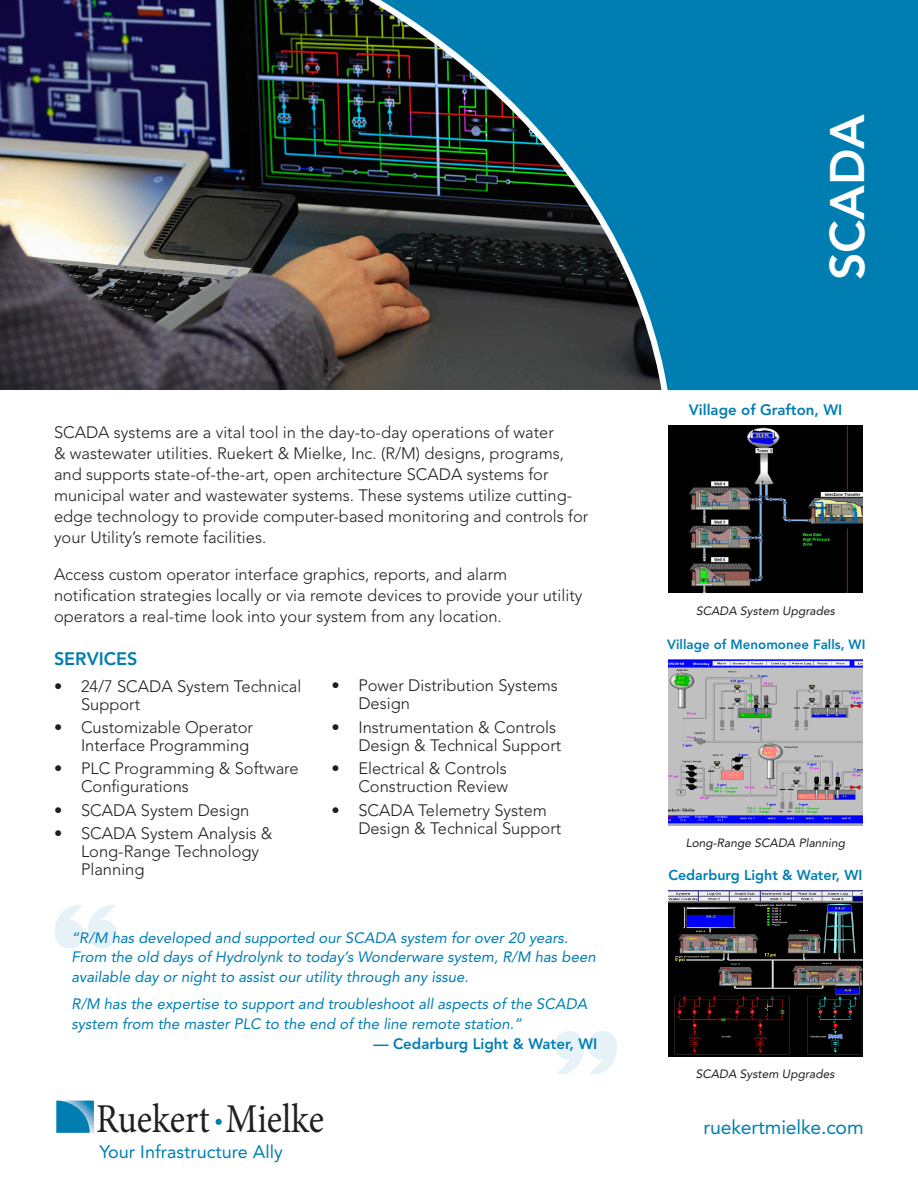
<style>
.page{position:relative;width:918px;height:1188px;background:#fff}
.page>*{position:absolute;margin:0;border:0;box-sizing:border-box;transform-origin:0 0}
.t1{font:800 48px "Avenir LT Std";color:#fff}
.t2{font:40.95px "Minion Pro";letter-spacing:-.005em;color:#231f20;scale:.88 1}
.t3{font:19.5px "Avenir LT Std";letter-spacing:-.01em;color:#007eb2}
.t4{font:18px "Avenir LT Std";color:#007eb2}
.t5{font:800 18px "Avenir LT Std";color:#007eb2}
.Bullets_for_Services{font:300 16.5px/21px "Avenir LT Std";color:#231f20}
.t6{font:300 16.5px/18px "Avenir LT Std";color:#1f1f1f}
.Bullets_for_Services-2{font:italic 15px/19.5px "Avenir LT Std";color:#007eb2}
.t7{font:800 15px "Avenir LT Std";color:#007eb2}
.t8{font:800 14.25px "Avenir LT Std";color:#007eb2}
.t9{font:800 13.35px "Avenir LT Std";color:#007eb2}
.t10{font:italic 12px "Avenir LT Std";color:#231f20}
</style>
<div class="page">
<svg style="left:216px;top:1119px;width:6px;height:6px"></svg>
<svg style="left:56px;top:1101px;width:38px;height:32px"></svg>
<img style="left:0;top:0;width:330px;height:390px">
<svg style="left:330px;top:0;width:588px;height:391px;background:#17627e"></svg>
<svg style="left:555px;top:1031px;width:62px;height:44px"></svg>
<svg style="left:55px;top:905px;width:62px;height:44px"></svg>
<img style="left:669px;top:659px;width:193px;height:167px">
<img style="left:668px;top:890px;width:194px;height:167px">
<img style="left:669px;top:426px;width:193px;height:166px">
<p class="Bullets_for_Services" style="left:54px;top:422px;width:536px">SCADA systems are a vital tool in the day-to-day operations of water<br>&amp; wastewater utilities. Ruekert &amp; Mielke, Inc. (R/M) designs, programs, and supports state-of-the-art, open architecture SCADA systems for municipal water and wastewater systems. These systems utilize cutting&shy;edge technology to provide computer-based monitoring and controls for your Utility’s remote facilities.</p>
<p class="Bullets_for_Services" style="left:54px;top:564px;width:530px">Access custom operator interface graphics, reports, and alarm notification strategies locally or via remote devices to provide your utility operators a real-time look into your system from any location.</p>
<p class="t5" style="left:54px;top:648px;width:85px">SERVICES</p>
<p class="t6" style="left:81px;top:677px;width:222px;text-indent:-27px">• 24/7 SCADA System Technical<br>Support</p>
<p class="t6" style="left:54px;top:718px;width:201px;text-align:right">• Customizable Operator<br>Interface Programming</p>
<p class="t6" style="left:81px;top:760px;width:219px;text-indent:-27px">• PLC Programming &amp; Software<br>Configurations</p>
<p class="t6" style="left:54px;top:801px;width:197px">• SCADA System Design</p>
<p class="t6" style="left:81px;top:825px;width:193px;text-indent:-27px">• SCADA System Analysis &amp;<br>Long-Range Technology<br>Planning</p>
<p class="t6" style="left:358px;top:677px;width:201px;text-indent:-27px">• Power Distribution Systems<br>Design</p>
<p class="t6" style="left:358px;top:718px;width:204px;text-indent:-27px">• Instrumentation &amp; Controls<br>Design &amp; Technical Support</p>
<p class="t6" style="left:331px;top:760px;width:178px;text-align:right">• Electrical &amp; Controls<br>Construction Review</p>
<p class="t6" style="left:358px;top:801px;width:204px;text-indent:-27px">• SCADA Telemetry System<br>Design &amp; Technical Support</p>
<p class="Bullets_for_Services-2" style="left:72px;top:928px;width:526px">“R/M has developed and supported our SCADA system for over 20 years.<br>From the old days of Hydrolynk to today’s Wonderware system, R/M has been available day or night to assist our utility through any issue.</p>
<p class="Bullets_for_Services-2" style="left:72px;top:995px;width:517px">R/M has the expertise to support and troubleshoot all aspects of the SCADA system from the master PLC to the end of the line remote station.”</p>
<p class="t7" style="left:374px;top:1035px;width:225px">— Cedarburg Light &amp; Water, WI</p>
<h2 class="t2" style="left:96px;top:1092px;width:261px">Ruekert Mielke</h2>
<p class="t4" style="left:100px;top:1141px;width:185px">Your Infrastructure Ally</p>
<p class="t1" style="left:819px;top:280px;width:168px;rotate:-90deg">SCADA</p>
<p class="t7" style="left:689px;top:401px;width:155px">Village of Grafton, WI</p>
<p class="t10" style="left:696px;top:604px;width:140px">SCADA System Upgrades</p>
<p class="t9" style="left:667px;top:636px;width:200px">Village of Menomonee Falls, WI</p>
<p class="t10" style="left:686px;top:836px;width:161px">Long-Range SCADA Planning</p>
<p class="t8" style="left:668px;top:866px;width:195px">Cedarburg Light &amp; Water, WI</p>
<p class="t10" style="left:696px;top:1067px;width:140px">SCADA System Upgrades</p>
<p class="t3" style="left:703px;top:1116px;width:162px">ruekertmielke.com</p>
</div>
